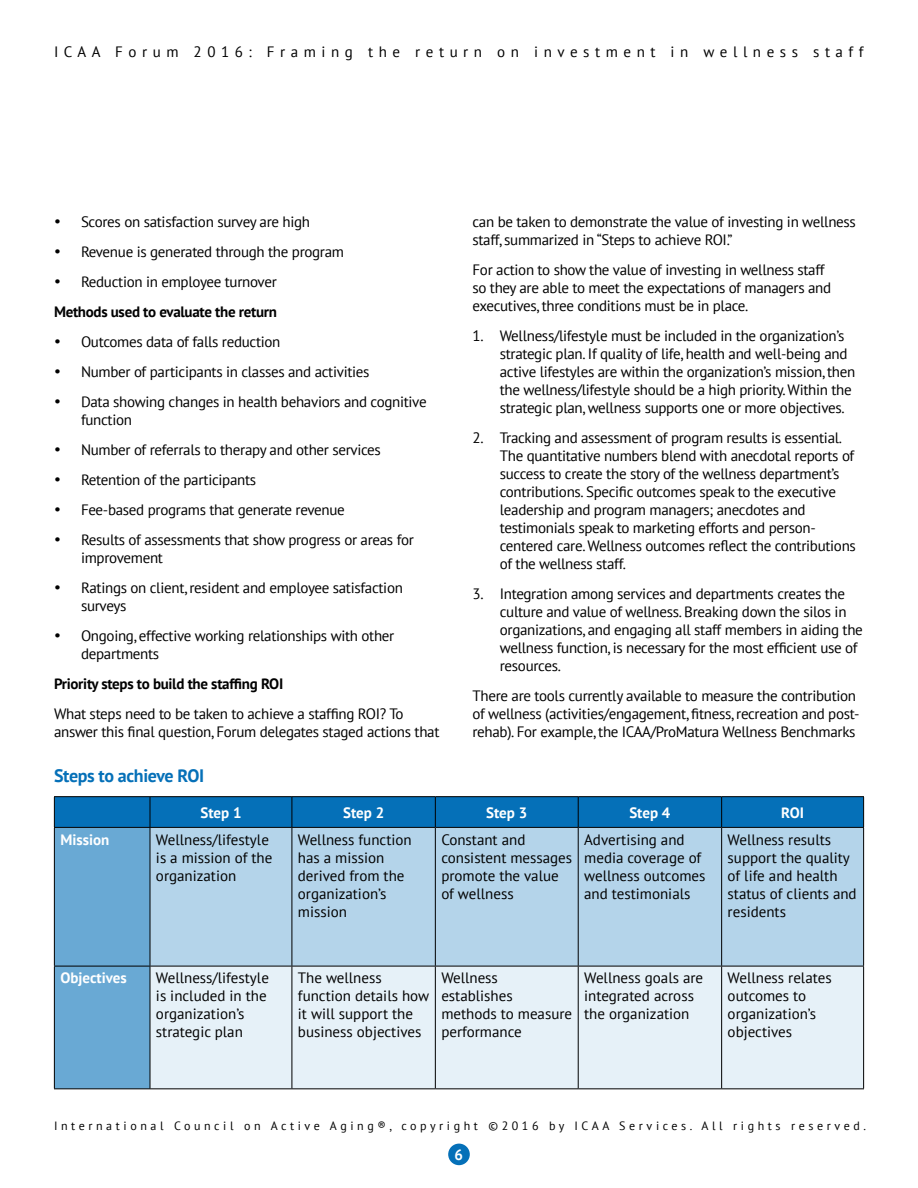
<style>
.page{position:relative;width:918px;height:1188px;background:#fff}
.page>*{position:absolute;margin:0;border:0;box-sizing:border-box;transform-origin:0 0}
.t1{font:700 18px "PT Sans";letter-spacing:-.02em;color:#0570b8}
.t2{font:15px/18px "PT Sans";letter-spacing:-.02em;color:#000}
.t3{font:15px/18px "PT Sans";color:#000}
.t4{font:700 15px/30px "PT Sans";letter-spacing:-.02em;color:#000}
.t5{font:15px "PT Sans";letter-spacing:.37em;color:#000}
.t6{font:700 15px "PT Sans";color:#fff}
.t7{font:12px "PT Sans";letter-spacing:.3em;color:#000}
.s1{font-weight:400}
</style>
<div class="page">
<div style="left:448px;top:1144px;width:22px;height:21px;background:#0570b8;border-radius:50%"></div>
<svg style="left:55px;top:797px;width:808px;height:291px;background:#378bc4"></svg>
<div style="left:151px;top:828px;width:712px;height:138px;background:#b4d4ea"></div>
<div style="left:151px;top:967px;width:712px;height:121px;background:#e6f1f8"></div>
<hr style="left:54px;top:796px;width:96px;height:1px;background:#000">
<hr style="left:54px;top:797px;width:1px;height:30px;background:#000">
<hr style="left:150px;top:796px;width:142px;height:1px;background:#000">
<hr style="left:150px;top:797px;width:1px;height:30px;background:#000">
<hr style="left:292px;top:796px;width:143px;height:1px;background:#000">
<hr style="left:292px;top:797px;width:1px;height:30px;background:#000">
<hr style="left:435px;top:796px;width:143px;height:1px;background:#000">
<hr style="left:435px;top:797px;width:1px;height:30px;background:#000">
<hr style="left:578px;top:796px;width:144px;height:1px;background:#000">
<hr style="left:578px;top:797px;width:1px;height:30px;background:#000">
<hr style="left:722px;top:796px;width:142px;height:1px;background:#000">
<hr style="left:721px;top:797px;width:1px;height:30px;background:#000">
<hr style="left:863px;top:797px;width:1px;height:30px;background:#000">
<hr style="left:54px;top:827px;width:96px;height:1px;background:#000">
<hr style="left:54px;top:828px;width:1px;height:138px;background:#000">
<hr style="left:150px;top:827px;width:142px;height:1px;background:#000">
<hr style="left:150px;top:828px;width:1px;height:138px;background:#000">
<hr style="left:292px;top:827px;width:143px;height:1px;background:#000">
<hr style="left:292px;top:828px;width:1px;height:138px;background:#000">
<hr style="left:435px;top:827px;width:143px;height:1px;background:#000">
<hr style="left:435px;top:828px;width:1px;height:138px;background:#000">
<hr style="left:578px;top:827px;width:144px;height:1px;background:#000">
<hr style="left:578px;top:828px;width:1px;height:138px;background:#000">
<hr style="left:722px;top:827px;width:142px;height:1px;background:#000">
<hr style="left:721px;top:828px;width:1px;height:138px;background:#000">
<hr style="left:863px;top:828px;width:1px;height:138px;background:#000">
<hr style="left:54px;top:966px;width:96px;height:1px;background:#000">
<hr style="left:54px;top:966px;width:1px;height:122px;background:#000">
<hr style="left:150px;top:966px;width:142px;height:1px;background:#000">
<hr style="left:150px;top:966px;width:1px;height:122px;background:#000">
<hr style="left:292px;top:966px;width:143px;height:1px;background:#000">
<hr style="left:292px;top:966px;width:1px;height:122px;background:#000">
<hr style="left:435px;top:966px;width:143px;height:1px;background:#000">
<hr style="left:435px;top:966px;width:1px;height:122px;background:#000">
<hr style="left:578px;top:966px;width:144px;height:1px;background:#000">
<hr style="left:578px;top:966px;width:1px;height:122px;background:#000">
<hr style="left:722px;top:966px;width:142px;height:1px;background:#000">
<hr style="left:721px;top:966px;width:1px;height:122px;background:#000">
<hr style="left:863px;top:966px;width:1px;height:122px;background:#000">
<hr style="left:54px;top:1088px;width:96px;height:1px;background:#000">
<hr style="left:150px;top:1088px;width:142px;height:1px;background:#000">
<hr style="left:292px;top:1088px;width:143px;height:1px;background:#000">
<hr style="left:435px;top:1088px;width:143px;height:1px;background:#000">
<hr style="left:578px;top:1088px;width:144px;height:1px;background:#000">
<hr style="left:722px;top:1088px;width:142px;height:1px;background:#000">
<p class="t5" style="left:54px;top:42px;width:811px">ICAA Forum 2016: Framing the return on investment in wellness staff</p>
<p class="t2" style="left:54px;top:212px;width:258px">• Scores on satisfaction survey are high</p>
<p class="t2" style="left:54px;top:242px;width:292px">• Revenue is generated through the program</p>
<p class="t4" style="left:54px;top:266px;width:224px">• <span class="s1">Reduction in employee turnover<br></span>Methods used to evaluate the return</p>
<p class="t2" style="left:54px;top:332px;width:228px">• Outcomes data of falls reduction</p>
<p class="t2" style="left:54px;top:362px;width:317px">• Number of participants in classes and activities</p>
<p class="t2" style="left:81px;top:392px;width:347px;text-indent:-27px">• Data showing changes in health behaviors and cognitive function</p>
<p class="t2" style="left:54px;top:440px;width:328px">• Number of referrals to therapy and other services</p>
<p class="t2" style="left:54px;top:470px;width:204px">• Retention of the participants</p>
<p class="t2" style="left:54px;top:500px;width:292px">• Fee-based programs that generate revenue</p>
<p class="t2" style="left:81px;top:530px;width:334px;text-indent:-27px">• Results of assessments that show progress or areas for improvement</p>
<p class="t2" style="left:81px;top:578px;width:323px;text-indent:-27px">• Ratings on client, resident and employee satisfaction surveys</p>
<p class="t2" style="left:81px;top:626px;width:315px;text-indent:-27px">• Ongoing, effective working relationships with other departments</p>
<p class="t4" style="left:54px;top:668px;width:231px">Priority steps to build the staffing ROI</p>
<p class="t2" style="left:54px;top:704px;width:387px">What steps need to be taken to achieve a staffing ROI? To answer this final question, Forum delegates staged actions that</p>
<p class="t1" style="left:54px;top:764px;width:152px">Steps to achieve ROI</p>
<p class="t2" style="left:472px;top:213px;width:385px">can be taken to demonstrate the value of investing in wellness staff, summarized in “Steps to achieve ROI.”</p>
<p class="t2" style="left:472px;top:261px;width:360px">For action to show the value of investing in wellness staff so they are able to meet the expectations of managers and executives, three conditions must be in place.</p>
<p class="t2" style="left:500px;top:327px;width:357px;text-indent:-27px">1. Wellness/lifestyle must be included in the organization’s strategic plan. If quality of life, health and well-being and active lifestyles are within the organization’s mission, then the wellness/lifestyle should be a high priority. Within the strategic plan, wellness supports one or more objectives.</p>
<p class="t2" style="left:500px;top:429px;width:358px;text-indent:-27px">2. Tracking and assessment of program results is essential.<br>The quantitative numbers blend with anecdotal reports of success to create the story of the wellness department’s contributions. Specific outcomes speak to the executive leadership and program managers; anecdotes and testimonials speak to marketing efforts and person&shy;centered care. Wellness outcomes reflect the contributions of the wellness staff.</p>
<p class="t2" style="left:500px;top:585px;width:365px;text-indent:-27px">3. Integration among services and departments creates the culture and value of wellness. Breaking down the silos in organizations, and engaging all staff members in aiding the wellness function, is necessary for the most efficient use of resources.</p>
<p class="t2" style="left:472px;top:687px;width:389px">There are tools currently available to measure the contribution of wellness (activities/engagement, fitness, recreation and post&shy;rehab). For example, the ICAA/ProMatura Wellness Benchmarks</p>
<p class="t6" style="left:200px;top:802px;width:43px">Step 1</p>
<p class="t6" style="left:343px;top:802px;width:43px">Step 2</p>
<p class="t6" style="left:486px;top:802px;width:43px">Step 3</p>
<p class="t6" style="left:629px;top:802px;width:43px">Step 4</p>
<p class="t6" style="left:781px;top:802px;width:24px">ROI</p>
<p class="t6" style="left:60px;top:829px;width:50px">Mission</p>
<p class="t3" style="left:156px;top:830px;width:118px">Wellness/lifestyle is a mission of the organization</p>
<p class="t3" style="left:298px;top:830px;width:115px">Wellness function has a mission derived from the organization’s mission</p>
<p class="t3" style="left:441px;top:830px;width:132px">Constant and consistent messages promote the value of wellness</p>
<p class="t3" style="left:584px;top:830px;width:123px">Advertising and media coverage of wellness outcomes and testimonials</p>
<p class="t3" style="left:728px;top:830px;width:131px">Wellness results support the quality of life and health status of clients and residents</p>
<p class="t6" style="left:60px;top:968px;width:68px">Objectives</p>
<p class="t3" style="left:156px;top:969px;width:114px">Wellness/lifestyle is included in the organization’s strategic plan</p>
<p class="t3" style="left:298px;top:969px;width:133px">The wellness function details how it will support the business objectives</p>
<p class="t3" style="left:441px;top:969px;width:132px">Wellness establishes<br>methods to measure performance</p>
<p class="t3" style="left:584px;top:969px;width:121px">Wellness goals are integrated across the organization</p>
<p class="t3" style="left:728px;top:969px;width:106px">Wellness relates outcomes to organization’s objectives</p>
<p class="t7" style="left:54px;top:1118px;width:814px">International Council on Active Aging®, copyright ©2016 by ICAA Services. All rights reserved.</p>
<p class="t6" style="left:454px;top:1145px;width:10px">6</p>
</div>
